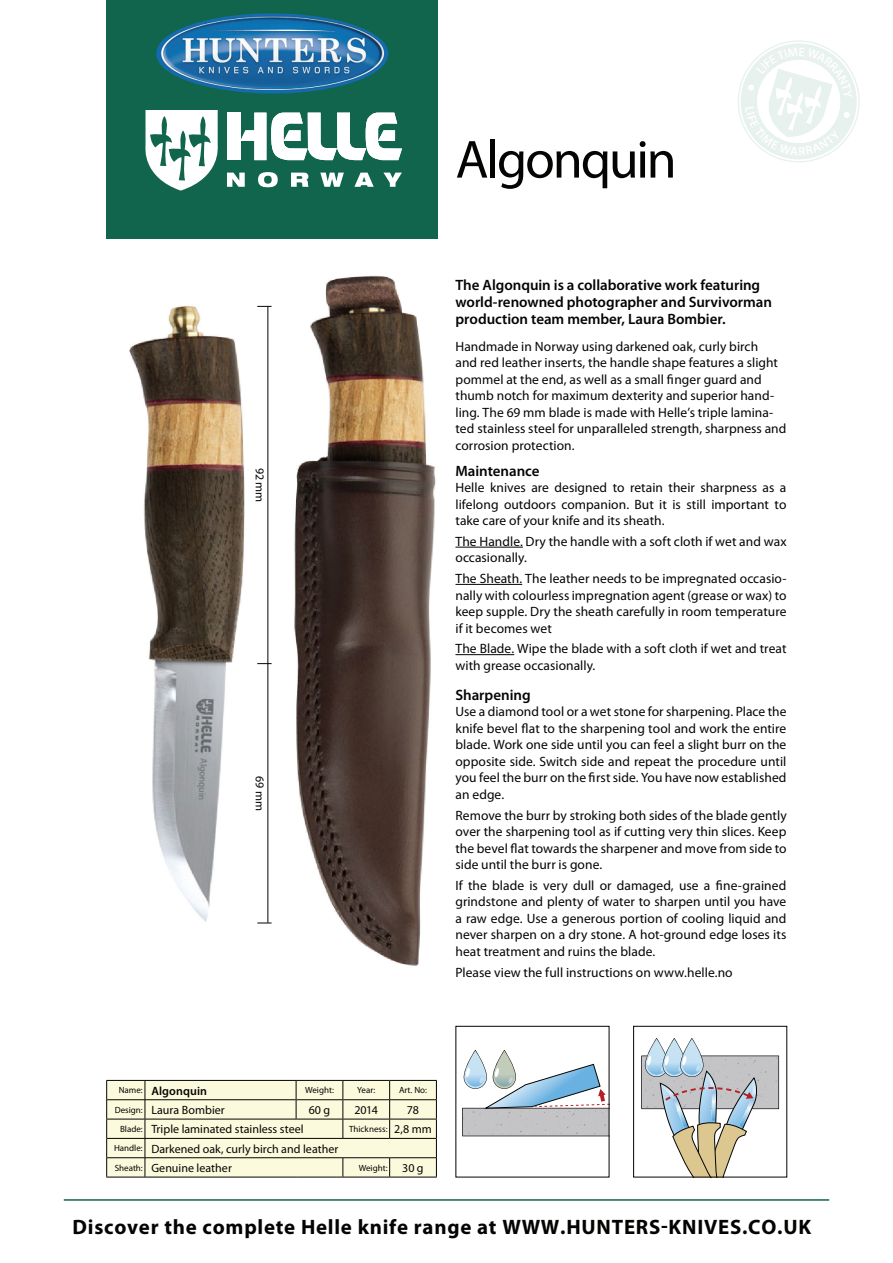
<style>
.page{position:relative;width:893px;height:1263px;background:#fff}
.page>*{position:absolute;margin:0;border:0;box-sizing:border-box;transform-origin:0 0}
.t1{font:54px "Myriad Pro";letter-spacing:-.04em;color:#040503}
.t2{font:700 20.85px "Myriad Pro";letter-spacing:.035em;color:#040503}
.t3{font:600 15px/16.5px "Myriad Pro";letter-spacing:-.005em;color:#040503}
.t4{font:13.5px/16.5px "Myriad Pro";color:#040503;text-align:justify}
.t5{font:12px/19.4px "Myriad Pro";letter-spacing:.005em;color:#040503}
.t6{font:600 12px "Myriad Pro";letter-spacing:.01em;color:#040503}
.t7{font:9px "Myriad Pro";color:#040503}
.s1{font-weight:400;font-size:9px}
.s2{font-size:9px}
.s3{font-size:12px}
</style>
<div class="page">
<hr style="left:64px;top:1199px;width:765px;height:2px;background:#11654c">
<div style="left:106px;top:0;width:331px;height:239px;background:#11654c"></div>
<div style="left:227px;top:113px;width:13px;height:47px;background:#fff"></div>
<svg style="left:240px;top:113px;width:162px;height:47px"></svg>
<svg style="left:227px;top:173px;width:18px;height:14px"></svg>
<svg style="left:258px;top:172px;width:20px;height:15px"></svg>
<svg style="left:291px;top:173px;width:18px;height:14px"></svg>
<svg style="left:320px;top:173px;width:24px;height:14px"></svg>
<svg style="left:354px;top:173px;width:20px;height:14px"></svg>
<svg style="left:383px;top:173px;width:19px;height:14px"></svg>
<svg style="left:145px;top:110px;width:73px;height:81px"></svg>
<hr style="left:106px;top:1177px;width:39px;height:1px;background:#040503">
<hr style="left:145px;top:1177px;width:151px;height:1px;background:#040503">
<hr style="left:296px;top:1177px;width:47px;height:1px;background:#040503">
<hr style="left:343px;top:1177px;width:47px;height:1px;background:#040503">
<hr style="left:390px;top:1177px;width:47px;height:1px;background:#040503">
<svg style="left:106px;top:1080px;width:331px;height:97px;background:#e9e8cd"></svg>
<img style="left:294px;top:275px;width:142px;height:691px">
<img style="left:129px;top:305px;width:135px;height:618px">
<svg style="left:257px;top:306px;width:15px;height:1px"></svg>
<svg style="left:257px;top:663px;width:15px;height:1px"></svg>
<svg style="left:257px;top:923px;width:15px;height:1px"></svg>
<hr style="left:268px;top:306px;width:1px;height:617px;background:#040503">
<hr style="left:455px;top:547px;width:68px;height:1px;background:#040503">
<hr style="left:455px;top:584px;width:67px;height:1px;background:#040503">
<hr style="left:455px;top:654px;width:59px;height:1px;background:#040503">
<svg style="left:462px;top:1050px;width:145px;height:86px"></svg>
<svg style="left:641px;top:1038px;width:138px;height:137px"></svg>
<div style="left:633px;top:1026px;width:154px;height:151px;border:1px solid #040503"></div>
<img style="left:156px;top:13px;width:232px;height:80px">
<svg style="left:738px;top:40px;width:122px;height:122px"></svg>
<p class="t5" style="left:269px;top:468px;width:36px;rotate:90deg">92 mm</p>
<p class="t5" style="left:269px;top:776px;width:36px;rotate:90deg">69 mm</p>
<h1 class="t1" style="left:455px;top:139px;width:223px">Algonquin</h1>
<p class="t3" style="left:455px;top:278px;width:318px">The Algonquin is a collaborative work featuring world-renowned photographer and Survivorman production team member, Laura Bombier.</p>
<p class="t4" style="left:455px;top:339px;width:332px;text-align:left">Handmade in Norway using darkened oak, curly birch<br>and red leather inserts, the handle shape features a slight pommel at the end, as well as a small finger guard and thumb notch for maximum dexterity and superior hand&shy;ling. The 69 mm blade is made with Helle’s triple lamina&shy;ted stainless steel for unparalleled strength, sharpness and corrosion protection.</p>
<p class="t3" style="left:455px;top:463px;width:86px">Maintenance</p>
<p class="t4" style="left:455px;top:480px;width:332px">Helle knives are designed to retain their sharpness as a lifelong outdoors companion. But it is still important to take care of your knife and its sheath.</p>
<p class="t4" style="left:455px;top:534px;width:333px">The Handle. Dry the handle with a soft cloth if wet and wax occasionally.</p>
<p class="t4" style="left:455px;top:571px;width:333px">The Sheath. The leather needs to be impregnated occasio&shy;nally with colourless impregnation agent (grease or wax) to keep supple. Dry the sheath carefully in room temperature if it becomes wet</p>
<p class="t4" style="left:455px;top:641px;width:332px">The Blade. Wipe the blade with a soft cloth if wet and treat with grease occasionally.</p>
<p class="t3" style="left:455px;top:688px;width:77px">Sharpening</p>
<p class="t4" style="left:455px;top:705px;width:333px">Use a diamond tool or a wet stone for sharpening. Place the knife bevel flat to the sharpening tool and work the entire blade. Work one side until you can feel a slight burr on the opposite side. Switch side and repeat the procedure until you feel the burr on the first side. You have now established an edge.</p>
<p class="t4" style="left:455px;top:808px;width:333px">Remove the burr by stroking both sides of the blade gently over the sharpening tool as if cutting very thin slices. Keep the bevel flat towards the sharpener and move from side to side until the burr is gone.</p>
<p class="t4" style="left:455px;top:878px;width:333px">If the blade is very dull or damaged, use a fine-grained grindstone and plenty of water to sharpen until you have a raw edge. Use a generous portion of cooling liquid and never sharpen on a dry stone. A hot-ground edge loses its heat treatment and ruins the blade.</p>
<p class="t4" style="left:455px;top:965px;width:279px">Please view the full instructions on www.helle.no</p>
<p class="t6" style="left:119px;top:1086px;width:90px"><span class="s1">Name:</span> Algonquin</p>
<p class="t7" style="left:305px;top:1087px;width:30px">Weight:</p>
<p class="t7" style="left:357px;top:1087px;width:19px">Year:</p>
<p class="t7" style="left:399px;top:1087px;width:30px">Art. No:</p>
<p class="t5" style="left:115px;top:1101px;width:112px"><span class="s2">Design:</span> Laura Bombier</p>
<p class="t5" style="left:309px;top:1101px;width:23px">60 g</p>
<p class="t5" style="left:355px;top:1101px;width:25px">2014</p>
<p class="t5" style="left:407px;top:1101px;width:14px">78</p>
<p class="t5" style="left:120px;top:1120px;width:185px"><span class="s2">Blade:</span> Triple laminated stainless steel</p>
<p class="t7" style="left:349px;top:1126px;width:84px">Thickness: <span class="s3">2,8 mm</span></p>
<p class="t5" style="left:114px;top:1140px;width:226px"><span class="s2">Handle:</span> Darkened oak, curly birch and leather<br><span class="s2">Sheath:</span> Genuine leather</p>
<p class="t7" style="left:359px;top:1164px;width:66px">Weight: <span class="s3">30 g</span></p>
<h2 class="t2" style="left:73px;top:1215px;width:740px">Discover the complete Helle knife range at WWW.HUNTERS-KNIVES.CO.UK</h2>
</div>
